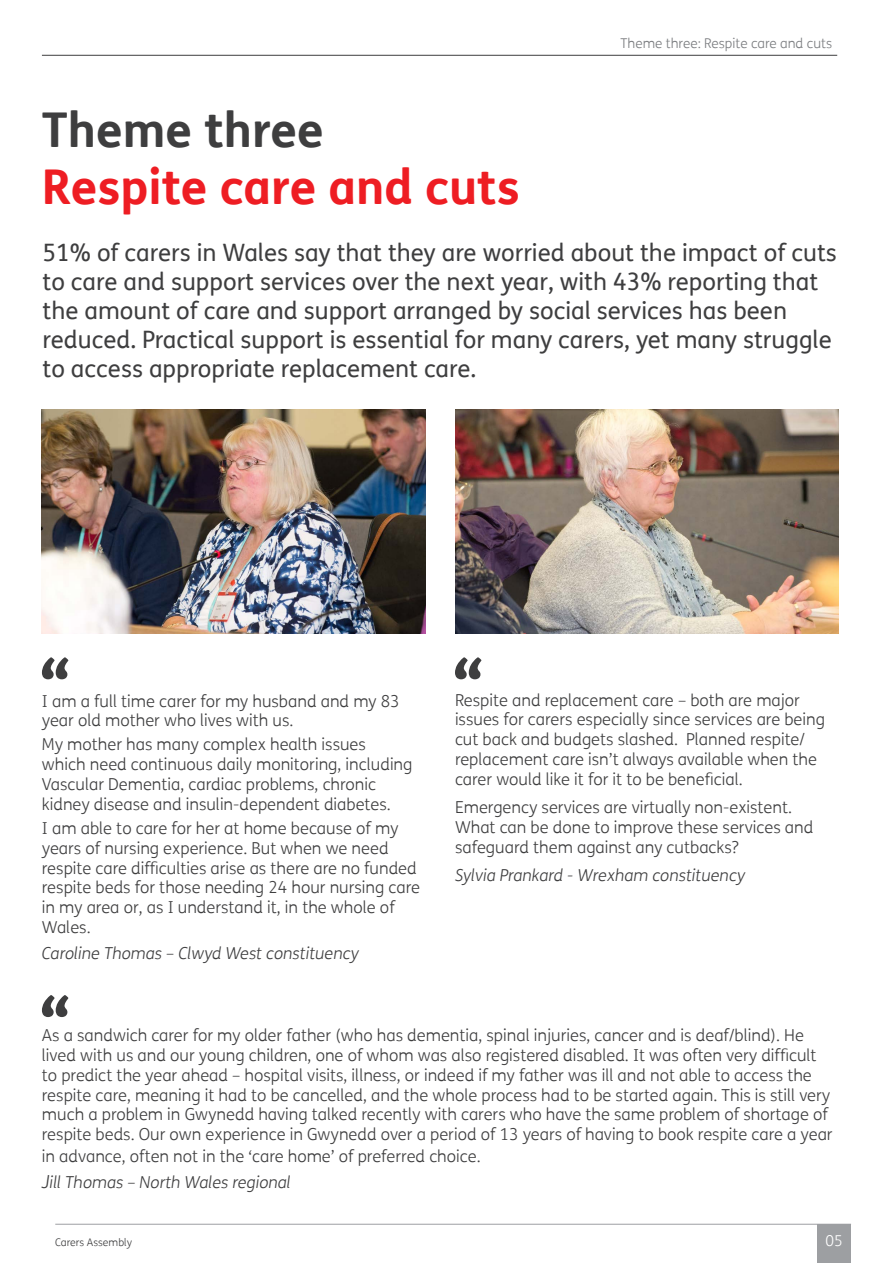
<style>
.page{position:relative;width:893px;height:1263px;background:#fff}
.page>*{position:absolute;margin:0;border:0;box-sizing:border-box;transform-origin:0 0}
.Section_Header_-_Tex{font:700 48px "FS Me";color:#ee1d23}
.Section_Header_-_Tex-2{font:700 48px "FS Me";color:#3e3e3f}
.Section_Intro_Para{font:24px/28.8px "FS Me";color:#3e3e3f}
.t1{font:300 16.5px/19.8px "FS Me";color:#3e3e3f}
.t2{font:italic 300 16.5px "FS Me";color:#3e3e3f}
.t3{font:300 15px "FS Me";color:#fff}
.Section_Header_-_Tex-3{font:300 13.5px "FS Me";color:#7a7c7f}
.t4{font:300 10.5px "FS Me";color:#3e3e3f}
.s1{font-style:italic;font-size:18px}
.s2{font-style:italic}
</style>
<div class="page">
<svg style="left:42px;top:657px;width:26px;height:22px"></svg>
<img style="left:42px;top:409px;width:383px;height:225px">
<svg style="left:455px;top:657px;width:26px;height:22px"></svg>
<img style="left:455px;top:409px;width:383px;height:225px">
<svg style="left:42px;top:995px;width:26px;height:22px"></svg>
<div style="left:817px;top:1224px;width:33px;height:39px;background:#9d9fa2"></div>
<hr style="left:55px;top:1224px;width:796px;height:1px;background:#9d9fa2">
<hr style="left:42px;top:55px;width:795px;height:1px;background:#3e3e3f">
<p class="Section_Header_-_Tex-2" style="left:42px;top:92px;width:284px">Theme three</p>
<p class="Section_Header_-_Tex" style="left:42px;top:150px;width:479px">Respite care and cuts</p>
<p class="Section_Header_-_Tex-3" style="left:621px;top:34px;width:213px">Theme three: Respite care and cuts</p>
<p class="Section_Intro_Para" style="left:43px;top:238px;width:796px">51% of carers in Wales say that they are worried about the impact of cuts to care and support services over the next year, with 43% reporting that the amount of care and support arranged by social services has been reduced. Practical support is essential for many carers, yet many struggle to access appropriate replacement care.</p>
<p class="t1" style="left:42px;top:690px;width:359px">I am a full time carer for my husband and my 83 year old mother who lives with us.</p>
<p class="t1" style="left:42px;top:734px;width:372px">My mother has many complex health issues which need continuous daily monitoring, including Vascular Dementia, cardiac problems, chronic kidney disease and insulin-dependent diabetes.</p>
<p class="t1" style="left:42px;top:818px;width:380px">I am able to care for her at home because of my years of nursing experience. But when we need respite care difficulties arise as there are no funded respite beds for those needing 24 hour nursing care in my area or, as I understand it, in the whole of Wales.</p>
<p class="t2" style="left:42px;top:942px;width:318px">Caroline Thomas – Clwyd West constituency</p>
<p class="t1" style="left:455px;top:689px;width:372px">Respite and replacement care – both are major issues for carers especially since services are being cut back and budgets slashed. Planned respite/ replacement care isn’t always available when the carer would like it for it to be beneficial.</p>
<p class="t1" style="left:455px;top:797px;width:360px">Emergency services are virtually non-existent.<br>What can be done to improve these services and safeguard them against any cutbacks?</p>
<p class="t2" style="left:455px;top:864px;width:292px">Sylvia Prankard - Wrexham constituency</p>
<p class="t1" style="left:42px;top:1025px;width:792px">As a sandwich carer for my older father (who has dementia, spinal injuries, cancer and is deaf/blind). He lived with us and our young children, one of whom was also registered disabled. It was often very difficult to predict the year ahead – hospital visits, illness, or indeed if my father was ill and not able to access the respite care, meaning it had to be cancelled, and the whole process had to be started again. This is still very much a problem in Gwynedd having talked recently with carers who have the same problem of shortage of respite beds. Our own experience in Gwynedd over a period of 13 years of having to book respite care a year</p>
<p class="t1" style="left:42px;top:1142px;width:440px;line-height:25.8px">in advance, often not in the ‘care home’ of preferred choice.<br><span class="s1">J</span><span class="s2">ill Thomas – North Wales regional</span></p>
<p class="t4" style="left:55px;top:1235px;width:78px">Carers Assembly</p>
<p class="t3" style="left:825px;top:1231px;width:19px">05</p>
</div>
